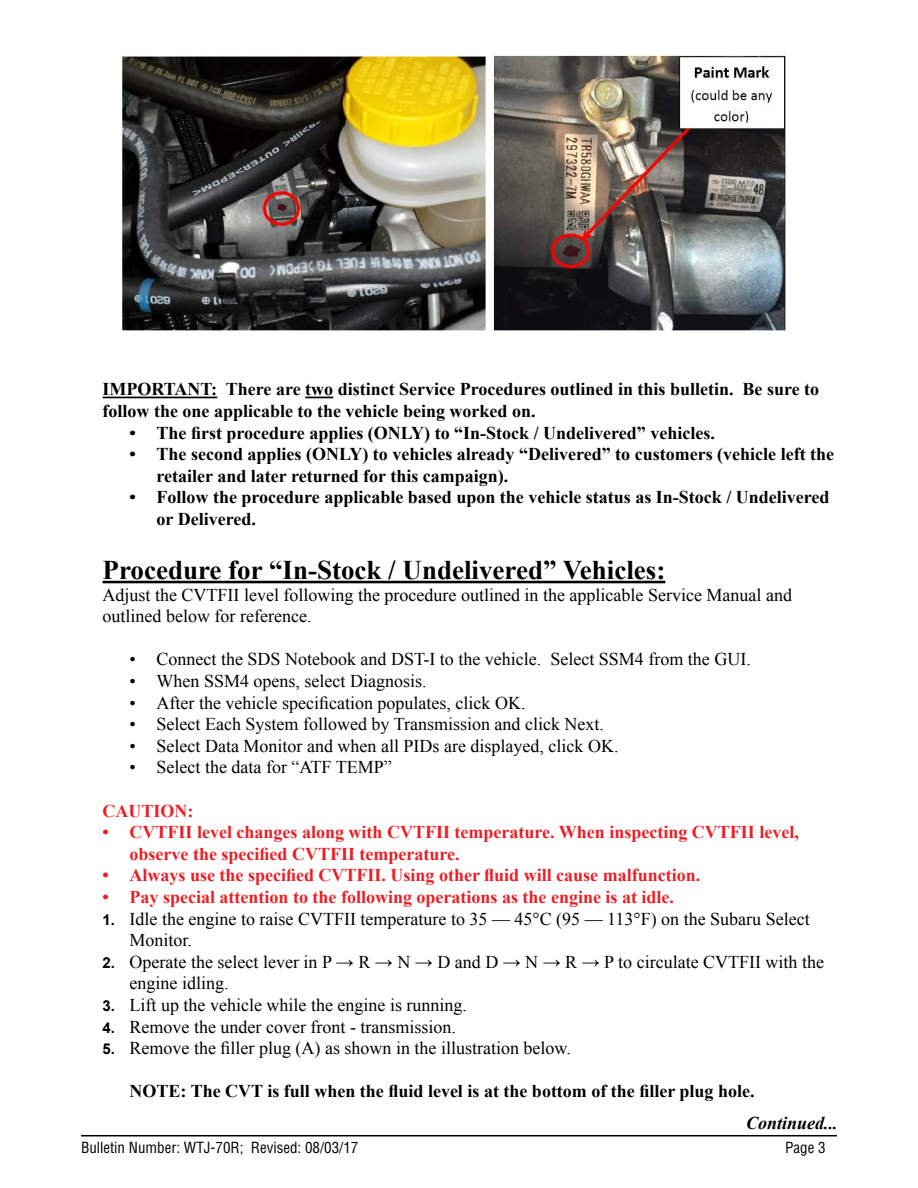
<style>
.page{position:relative;width:918px;height:1188px;background:#fff}
.page>*{position:absolute;margin:0;border:0;box-sizing:border-box;transform-origin:0 0}
.t1{font:700 27px "Times New Roman";color:#000}
.t2{font:18px/21.6px "Times New Roman";color:#000}
.t3{font:700 18px/21.6px "Times New Roman";color:#000}
.t4{font:700 18px/21.6px "Times New Roman";color:#ed1d24}
.t5{font:italic 700 18px "Times New Roman";color:#000}
.t6{font:condensed 15px "Helvetica LT Std";color:#000}
.s1{font-family:"Arial";font-weight:700;font-size:15px}
</style>
<div class="page">
<hr style="left:81px;top:1135px;width:756px;height:1px;background:#000">
<hr style="left:103px;top:397px;width:114px;height:1px;background:#000">
<svg style="left:305px;top:397px;width:28px;height:1px"></svg>
<hr style="left:103px;top:581px;width:562px;height:2px;background:#000">
<img style="left:122px;top:54px;width:663px;height:277px">
<p class="t3" style="left:103px;top:378px;width:718px">IMPORTANT: There are two distinct Service Procedures outlined in this bulletin. Be sure to follow the one applicable to the vehicle being worked on.</p>
<p class="t3" style="left:130px;top:421px;width:587px">• The first procedure applies (ONLY) to “In-Stock / Undelivered” vehicles.</p>
<p class="t3" style="left:157px;top:443px;width:679px;text-indent:-27px">• The second applies (ONLY) to vehicles already “Delivered” to customers (vehicle left the retailer and later returned for this campaign).</p>
<p class="t3" style="left:157px;top:486px;width:675px;text-indent:-27px">• Follow the procedure applicable based upon the vehicle status as In-Stock / Undelivered or Delivered.</p>
<h1 class="t1" style="left:103px;top:551px;width:564px">Procedure for “In-Stock / Undelivered” Vehicles:</h1>
<p class="t2" style="left:103px;top:584px;width:691px">Adjust the CVTFII level following the procedure outlined in the applicable Service Manual and outlined below for reference.</p>
<p class="t2" style="left:130px;top:648px;width:623px">• Connect the SDS Notebook and DST-I to the vehicle. Select SSM4 from the GUI.</p>
<p class="t2" style="left:130px;top:670px;width:298px">• When SSM4 opens, select Diagnosis.</p>
<p class="t2" style="left:130px;top:692px;width:397px">• After the vehicle specification populates, click OK.</p>
<p class="t2" style="left:130px;top:713px;width:476px">• Select Each System followed by Transmission and click Next.</p>
<p class="t2" style="left:130px;top:735px;width:490px">• Select Data Monitor and when all PIDs are displayed, click OK.</p>
<p class="t2" style="left:130px;top:756px;width:264px">• Select the data for “ATF TEMP”</p>
<p class="t4" style="left:103px;top:799px;width:92px">CAUTION:</p>
<p class="t4" style="left:130px;top:821px;width:671px;text-indent:-27px">• CVTFII level changes along with CVTFII temperature. When inspecting CVTFII level, observe the specified CVTFII temperature.</p>
<p class="t4" style="left:103px;top:864px;width:599px">• Always use the specified CVTFII. Using other fluid will cause malfunction.</p>
<p class="t4" style="left:103px;top:886px;width:573px">• Pay special attention to the following operations as the engine is at idle.</p>
<p class="t2" style="left:130px;top:908px;width:682px;text-indent:-27px"><span class="s1">1.</span> Idle the engine to raise CVTFII temperature to 35 — 45°C (95 — 113°F) on the Subaru Select<br>Monitor.</p>
<p class="t2" style="left:130px;top:951px;width:696px;text-indent:-27px"><span class="s1">2.</span> Operate the select lever in P → R → N → D and D → N → R → P to circulate CVTFII with the engine idling.</p>
<p class="t2" style="left:103px;top:994px;width:366px"><span class="s1">3.</span> Lift up the vehicle while the engine is running.</p>
<p class="t2" style="left:103px;top:1016px;width:355px"><span class="s1">4.</span> Remove the under cover front - transmission.</p>
<p class="t2" style="left:103px;top:1037px;width:470px"><span class="s1">5.</span> Remove the filler plug (A) as shown in the illustration below.</p>
<p class="t3" style="left:130px;top:1080px;width:627px">NOTE: The CVT is full when the fluid level is at the bottom of the filler plug hole.</p>
<p class="t5" style="left:746px;top:1110px;width:93px">Continued...</p>
<p class="t6" style="left:81px;top:1138px;width:279px">Bulletin Number: WTJ-70R; Revised: 08/03/17</p>
<p class="t6" style="left:785px;top:1138px;width:42px">Page 3</p>
</div>
